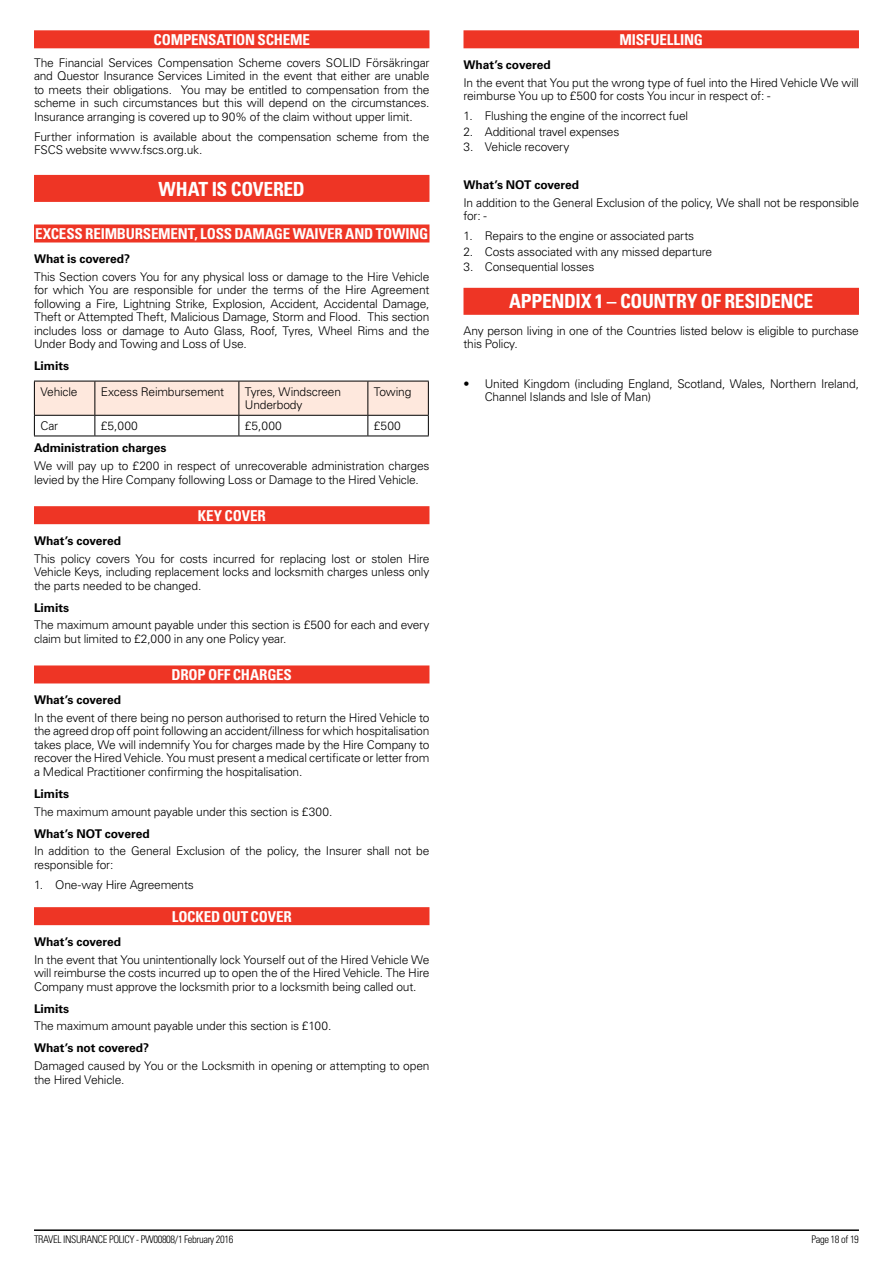
<style>
.page{position:relative;width:893px;height:1263px;background:#fff}
.page>*{position:absolute;margin:0;border:0;box-sizing:border-box;transform-origin:0 0}
.t1{font:700 condensed 19.5px "Univers LT Std";letter-spacing:-.02em;color:#fff}
.t2{font:700 condensed 15px "Univers LT Std";letter-spacing:-.015em;color:#fff}
.t3{font:300 12px/13.5px "Univers LT Std";letter-spacing:-.015em;color:#000}
.t4{font:700 12px "Univers LT Std";letter-spacing:-.005em;color:#000}
.t5{font:300 condensed 10.5px "Univers LT Std";letter-spacing:-.035em;color:#000}
</style>
<div class="page">
<hr style="left:34px;top:1229px;width:825px;height:2px;background:#000">
<div style="left:34px;top:30px;width:395px;height:18px;background:#ee3525"></div>
<div style="left:34px;top:175px;width:395px;height:27px;background:#ee3525"></div>
<div style="left:34px;top:224px;width:395px;height:18px;background:#ee3525"></div>
<div style="left:34px;top:506px;width:395px;height:18px;background:#ee3525"></div>
<div style="left:34px;top:665px;width:395px;height:18px;background:#ee3525"></div>
<div style="left:34px;top:907px;width:395px;height:18px;background:#ee3525"></div>
<svg style="left:34px;top:381px;width:395px;height:55px"></svg>
<hr style="left:34px;top:436px;width:61px;height:1px;background:#000">
<hr style="left:95px;top:436px;width:144px;height:1px;background:#000">
<hr style="left:239px;top:436px;width:129px;height:1px;background:#000">
<hr style="left:368px;top:436px;width:61px;height:1px;background:#000">
<div style="left:463px;top:30px;width:396px;height:18px;background:#ee3525"></div>
<div style="left:463px;top:288px;width:396px;height:27px;background:#ee3525"></div>
<p class="t2" style="left:154px;top:30px;width:158px">COMPENSATION SCHEME</p>
<p class="t3" style="left:34px;top:56px;width:397px;text-align:justify">The Financial Services Compensation Scheme covers SOLID Försäkringar and Questor Insurance Services Limited in the event that either are unable to meets their obligations. You may be entitled to compensation from the scheme in such circumstances but this will depend on the circumstances.<br>Insurance arranging is covered up to 90% of the claim without upper limit.</p>
<p class="t3" style="left:34px;top:130px;width:397px">Further information is available about the compensation scheme from the<br>FSCS website www.fscs.org.uk.</p>
<h1 class="t1" style="left:159px;top:177px;width:148px">WHAT IS COVERED</h1>
<p class="t2" style="left:35px;top:224px;width:395px">EXCESS REIMBURSEMENT, LOSS DAMAGE WAIVER AND TOWING</p>
<p class="t4" style="left:34px;top:252px;width:98px">What is covered?</p>
<p class="t3" style="left:34px;top:270px;width:397px;text-align:justify">This Section covers You for any physical loss or damage to the Hire Vehicle for which You are responsible for under the terms of the Hire Agreement following a Fire, Lightning Strike, Explosion, Accident, Accidental Damage, Theft or Attempted Theft, Malicious Damage, Storm and Flood. This section includes loss or damage to Auto Glass, Roof, Tyres, Wheel Rims and the Under Body and Towing and Loss of Use.</p>
<p class="t4" style="left:34px;top:359px;width:37px">Limits</p>
<p class="t3" style="left:40px;top:385px;width:39px">Vehicle</p>
<p class="t3" style="left:101px;top:385px;width:125px">Excess Reimbursement</p>
<p class="t3" style="left:245px;top:385px;width:98px">Tyres, Windscreen<br>Underbody</p>
<p class="t3" style="left:374px;top:385px;width:39px">Towing</p>
<p class="t3" style="left:40px;top:419px;width:19px">Car</p>
<p class="t3" style="left:101px;top:419px;width:39px">£5,000</p>
<p class="t3" style="left:245px;top:419px;width:39px">£5,000</p>
<p class="t3" style="left:374px;top:419px;width:29px">£500</p>
<p class="t4" style="left:34px;top:441px;width:134px">Administration charges</p>
<p class="t3" style="left:34px;top:459px;width:397px">We will pay up to £200 in respect of unrecoverable administration charges levied by the Hire Company following Loss or Damage to the Hired Vehicle.</p>
<p class="t2" style="left:198px;top:506px;width:69px">KEY COVER</p>
<p class="t4" style="left:34px;top:534px;width:89px">What’s covered</p>
<p class="t3" style="left:34px;top:552px;width:397px;text-align:justify">This policy covers You for costs incurred for replacing lost or stolen Hire Vehicle Keys, including replacement locks and locksmith charges unless only the parts needed to be changed.</p>
<p class="t4" style="left:34px;top:600px;width:37px">Limits</p>
<p class="t3" style="left:34px;top:618px;width:397px">The maximum amount payable under this section is £500 for each and every claim but limited to £2,000 in any one Policy year.</p>
<p class="t2" style="left:172px;top:665px;width:122px">DROP OFF CHARGES</p>
<p class="t4" style="left:34px;top:693px;width:89px">What’s covered</p>
<p class="t3" style="left:34px;top:711px;width:397px;text-align:justify">In the event of there being no person authorised to return the Hired Vehicle to the agreed drop off point following an accident/illness for which hospitalisation takes place, We will indemnify You for charges made by the Hire Company to recover the Hired Vehicle. You must present a medical certificate or letter from a Medical Practitioner confirming the hospitalisation.</p>
<p class="t4" style="left:34px;top:787px;width:37px">Limits</p>
<p class="t3" style="left:34px;top:805px;width:300px">The maximum amount payable under this section is £300.</p>
<p class="t4" style="left:34px;top:826px;width:117px">What’s NOT covered</p>
<p class="t3" style="left:34px;top:844px;width:397px">In addition to the General Exclusion of the policy, the Insurer shall not be responsible for:</p>
<p class="t3" style="left:34px;top:878px;width:161px">1. One-way Hire Agreements</p>
<p class="t2" style="left:172px;top:907px;width:122px">LOCKED OUT COVER</p>
<p class="t4" style="left:34px;top:934px;width:89px">What’s covered</p>
<p class="t3" style="left:34px;top:952px;width:397px;text-align:justify">In the event that You unintentionally lock Yourself out of the Hired Vehicle We will reimburse the costs incurred up to open the of the Hired Vehicle. The Hire Company must approve the locksmith prior to a locksmith being called out.</p>
<p class="t4" style="left:34px;top:1001px;width:37px">Limits</p>
<p class="t3" style="left:34px;top:1019px;width:299px">The maximum amount payable under this section is £100.</p>
<p class="t4" style="left:34px;top:1041px;width:116px">What’s not covered?</p>
<p class="t3" style="left:34px;top:1059px;width:397px">Damaged caused by You or the Locksmith in opening or attempting to open the Hired Vehicle.</p>
<p class="t2" style="left:620px;top:30px;width:85px">MISFUELLING</p>
<p class="t4" style="left:463px;top:58px;width:89px">What’s covered</p>
<p class="t3" style="left:463px;top:76px;width:397px">In the event that You put the wrong type of fuel into the Hired Vehicle We will reimburse You up to £500 for costs You incur in respect of: -</p>
<p class="t3" style="left:463px;top:109px;width:226px">1. Flushing the engine of the incorrect fuel</p>
<p class="t3" style="left:463px;top:125px;width:157px">2. Additional travel expenses</p>
<p class="t3" style="left:463px;top:140px;width:107px">3. Vehicle recovery</p>
<p class="t4" style="left:463px;top:178px;width:117px">What’s NOT covered</p>
<p class="t3" style="left:463px;top:196px;width:397px">In addition to the General Exclusion of the policy, We shall not be responsible for: -</p>
<p class="t3" style="left:463px;top:229px;width:232px">1. Repairs to the engine or associated parts</p>
<p class="t3" style="left:463px;top:245px;width:250px">2. Costs associated with any missed departure</p>
<p class="t3" style="left:463px;top:260px;width:132px">3. Consequential losses</p>
<h1 class="t1" style="left:509px;top:290px;width:306px">APPENDIX 1 – COUNTRY OF RESIDENCE</h1>
<p class="t3" style="left:463px;top:324px;width:397px">Any person living in one of the Countries listed below is eligible to purchase this Policy.</p>
<p class="t3" style="left:485px;top:377px;width:376px;text-indent:-21px">• United Kingdom (including England, Scotland, Wales, Northern Ireland,<br>Channel Islands and Isle of Man)</p>
<p class="t5" style="left:34px;top:1233px;width:201px">TRAVEL INSURANCE POLICY - PW00808/1 February 2016</p>
<p class="t5" style="left:811px;top:1233px;width:49px">Page 18 of 19</p>
</div>
